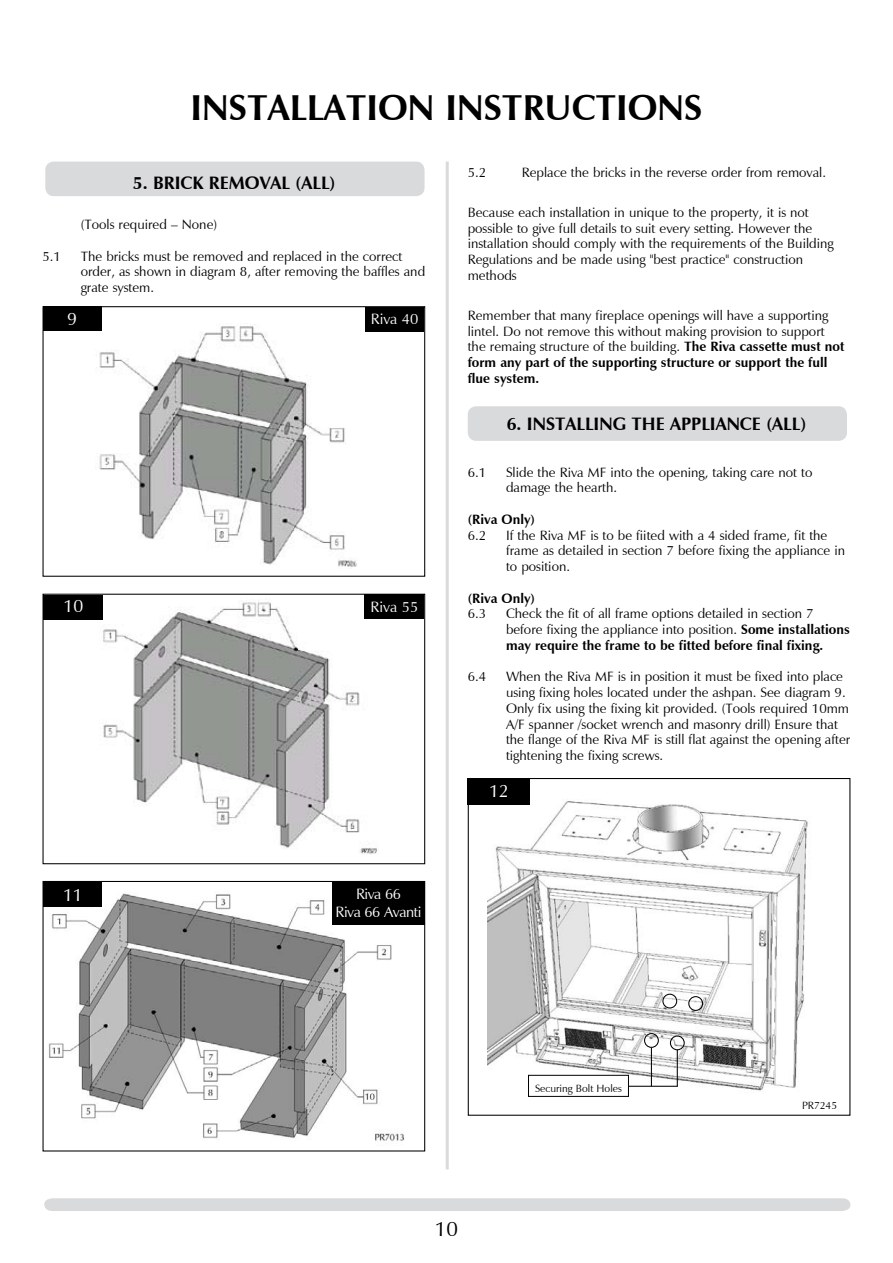
<style>
.page{position:relative;width:893px;height:1263px;background:#fff}
.page>*{position:absolute;margin:0;border:0;box-sizing:border-box;transform-origin:0 0}
.t1{font:700 36px "Zapf Humanist 601 BT";color:#000}
.t2{font:21px "Zapf Humanist 601 BT";color:#000}
.t3{font:700 18px "Zapf Humanist 601 BT";color:#000}
.t4{font:18px "Zapf Humanist 601 BT";color:#fff}
.t5{font:15px/18px "Zapf Humanist 601 BT";letter-spacing:-.03em;color:#fff;text-align:center}
.t6{font:13.5px/15.8px "Zapf Humanist 601 BT";color:#000}
.t7{font:700 13.5px "Zapf Humanist 601 BT";color:#000}
.t8{font:10.5px "Zapf Humanist 601 BT";color:#000}
.s1{font-weight:700}
</style>
<div class="page">
<svg style="left:44px;top:1198px;width:806px;height:13px;background:#d9dadb"></svg>
<div style="left:468px;top:406px;width:379px;height:35px;background:#d9dadb;border-radius:9px"></div>
<hr style="left:446px;top:162px;width:3px;height:1007px;background:#d9dadb">
<img style="left:45px;top:893px;width:360px;height:248px">
<div style="left:43px;top:881px;width:382px;height:270px;border:1px solid #000"></div>
<div style="left:44px;top:882px;width:58px;height:24px;background:#000"></div>
<div style="left:332px;top:882px;width:93px;height:43px;background:#000"></div>
<img style="left:99px;top:599px;width:278px;height:255px">
<div style="left:43px;top:594px;width:382px;height:270px;border:1px solid #000"></div>
<img style="left:99px;top:326px;width:258px;height:241px">
<div style="left:43px;top:306px;width:382px;height:271px;border:1px solid #000"></div>
<div style="left:44px;top:595px;width:59px;height:24px;background:#000"></div>
<div style="left:43px;top:306px;width:59px;height:25px;background:#000"></div>
<div style="left:365px;top:307px;width:59px;height:24px;background:#000"></div>
<div style="left:365px;top:594px;width:59px;height:25px;background:#000"></div>
<div style="left:45px;top:162px;width:380px;height:34px;background:#d9dadb;border-radius:9px"></div>
<img style="left:488px;top:801px;width:320px;height:290px">
<div style="left:468px;top:778px;width:382px;height:338px;border:1px solid #000"></div>
<div style="left:468px;top:778px;width:62px;height:26px;background:#000"></div>
<div style="left:670px;top:1035px;width:15px;height:15px;border:1px solid #000;border-radius:50%"></div>
<div style="left:644px;top:1033px;width:15px;height:15px;border:1px solid #000;border-radius:50%"></div>
<div style="left:688px;top:996px;width:15px;height:15px;border:1px solid #000;border-radius:50%"></div>
<div style="left:662px;top:994px;width:15px;height:14px;border:1px solid #000;border-radius:50%"></div>
<hr style="left:629px;top:1086px;width:48px;height:1px;background:#000">
<hr style="left:677px;top:1050px;width:1px;height:37px;background:#000">
<hr style="left:651px;top:1048px;width:1px;height:38px;background:#000">
<div style="left:528px;top:1075px;width:100px;height:21px;background:#fff"></div>
<div style="left:528px;top:1075px;width:101px;height:22px;border:1px solid #000"></div>
<h1 class="t1" style="left:191px;top:85px;width:513px">INSTALLATION INSTRUCTIONS</h1>
<h3 class="t3" style="left:133px;top:171px;width:204px">5. BRICK REMOVAL (all)</h3>
<p class="t6" style="left:81px;top:217px;width:138px">(Tools required – None)</p>
<p class="t6" style="left:43px;top:248px;width:20px">5.1</p>
<p class="t6" style="left:81px;top:248px;width:346px">The bricks must be removed and replaced in the correct order, as shown in diagram 8, after removing the baffles and grate system.</p>
<h3 class="t4" style="left:67px;top:308px;width:11px">9</h3>
<p class="t5" style="left:371px;top:310px;width:49px">Riva 40</p>
<h3 class="t4" style="left:63px;top:595px;width:21px">10</h3>
<p class="t5" style="left:371px;top:598px;width:49px">Riva 55</p>
<h3 class="t4" style="left:63px;top:884px;width:21px">11</h3>
<p class="t5" style="left:336px;top:885px;width:87px">Riva 66<br>Riva 66 Avanti</p>
<p class="t6" style="left:468px;top:164px;width:16px">5.2</p>
<p class="t6" style="left:522px;top:164px;width:306px">Replace the bricks in the reverse order from removal.</p>
<p class="t6" style="left:468px;top:204px;width:367px">Because each installation in unique to the property, it is not possible to give full details to suit every setting. However the installation should comply with the requirements of the Building Regulations and be made using "best practice" construction methods</p>
<p class="t6" style="left:468px;top:307px;width:378px">Remember that many fireplace openings will have a supporting lintel. Do not remove this without making provision to support the remaing structure of the building. <span class="s1">The Riva cassette must not form any part of the supporting structure or support the full flue system.</span></p>
<h3 class="t3" style="left:507px;top:412px;width:301px">6. INSTALLING THE APPLIANCE (ALL)</h3>
<p class="t6" style="left:468px;top:464px;width:20px">6.1</p>
<p class="t6" style="left:506px;top:464px;width:308px">Slide the Riva MF into the opening, taking care not to damage the hearth.</p>
<p class="t7" style="left:468px;top:511px;width:69px">(Riva Only)</p>
<p class="t6" style="left:468px;top:527px;width:16px">6.2</p>
<p class="t6" style="left:506px;top:527px;width:341px">If the Riva MF is to be fiited with a 4 sided frame, fit the frame as detailed in section 7 before fixing the appliance in to position.</p>
<p class="t7" style="left:468px;top:590px;width:69px">(Riva Only)</p>
<p class="t6" style="left:468px;top:606px;width:20px">6.3</p>
<p class="t6" style="left:506px;top:606px;width:346px">Check the fit of all frame options detailed in section 7 before fixing the appliance into position. <span class="s1">Some installations may require the frame to be fitted before final fixing.</span></p>
<p class="t6" style="left:468px;top:669px;width:20px">6.4</p>
<p class="t6" style="left:506px;top:669px;width:346px">When the Riva MF is in position it must be fixed into place using fixing holes located under the ashpan. See diagram 9.<br>Only fix using the fixing kit provided. (Tools required 10mm A/F spanner /socket wrench and masonry drill) Ensure that the flange of the Riva MF is still flat against the opening after tightening the fixing screws.</p>
<h3 class="t4" style="left:489px;top:780px;width:19px">12</h3>
<h2 class="t2" style="left:435px;top:1216px;width:25px">10</h2>
<p class="t8" style="left:535px;top:1082px;width:88px">Securing Bolt Holes</p>
<p class="t8" style="left:802px;top:1098px;width:37px">PR7245</p>
</div>
